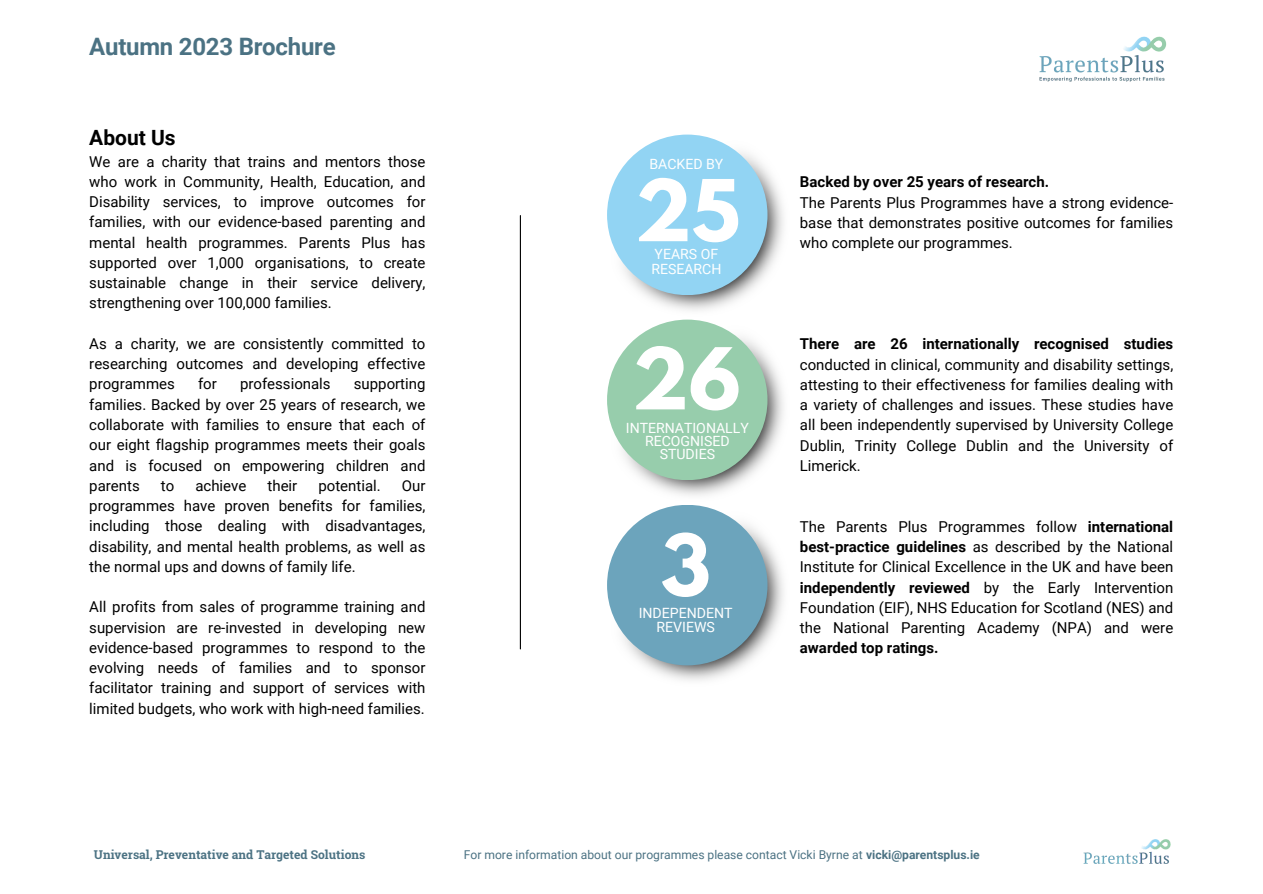
<style>
.page{position:relative;width:1263px;height:894px;background:#fff}
.page>*{position:absolute;margin:0;border:0;box-sizing:border-box;transform-origin:0 0}
.t1{font:700 75.45px "League Spartan";color:#fff}
.t2{font:700 24px "Roboto";letter-spacing:-.01em;color:#4b7283}
.t3{font:700 21px "Roboto";color:#000}
.t4{font:15px/20.2px "Roboto";color:#000;text-align:justify}
.t5{font:700 15px "Roboto";color:#000}
.t6{font:14.1px/15px "Roboto";color:#fff}
.t7{font:12.15px "Roboto";color:#4b7283}
.t8{font:700 12.15px "Roboto Slab";color:#4b7283}
.s1{font-weight:700}
</style>
<div class="page">
<img style="left:1039px;top:36px;width:128px;height:46px">
<img style="left:607px;top:145px;width:177px;height:166px">
<div style="left:607px;top:134px;width:160px;height:161px;background:#92d4f3;border-radius:50%"></div>
<img style="left:607px;top:523px;width:177px;height:158px">
<div style="left:607px;top:504px;width:160px;height:161px;background:#6ca4bc;border-radius:50%"></div>
<img style="left:607px;top:332px;width:177px;height:164px">
<div style="left:607px;top:319px;width:160px;height:161px;background:#97cdac;border-radius:50%"></div>
<hr style="left:520px;top:215px;width:1px;height:433px;background:#000">
<img style="left:1083px;top:839px;width:88px;height:25px">
<p class="t2" style="left:89px;top:33px;width:248px">Autumn 2023 Brochure</p>
<p class="t3" style="left:89px;top:126px;width:88px">About Us</p>
<p class="t4" style="left:89px;top:151px;width:338px">We are a charity that trains and mentors those who work in Community, Health, Education, and Disability services, to improve outcomes for families, with our evidence-based parenting and mental health programmes. Parents Plus has supported over 1,000 organisations, to create sustainable change in their service delivery, strengthening over 100,000 families.</p>
<p class="t4" style="left:89px;top:333px;width:338px">As a charity, we are consistently committed to researching outcomes and developing effective programmes</p>
<p class="t4" style="left:198px;top:374px;width:20px">for</p>
<p class="t4" style="left:240px;top:374px;width:92px">professionals</p>
<p class="t4" style="left:89px;top:374px;width:338px;text-indent:265px">supporting families. Backed by over 25 years of research, we collaborate with families to ensure that each of our eight flagship programmes meets their goals and is focused on empowering children and parents</p>
<p class="t4" style="left:161px;top:475px;width:15px">to</p>
<p class="t4" style="left:195px;top:475px;width:53px">achieve</p>
<p class="t4" style="left:268px;top:475px;width:31px">their</p>
<p class="t4" style="left:318px;top:475px;width:64px">potential.</p>
<p class="t4" style="left:89px;top:475px;width:338px;text-indent:313px">Our programmes have proven benefits for families, including those dealing with disadvantages, disability, and mental health problems, as well as the normal ups and downs of family life.</p>
<p class="t4" style="left:89px;top:597px;width:338px">All profits from sales of programme training and supervision are re-invested in developing new evidence-based programmes to respond to the evolving needs of families and to sponsor facilitator training and support of services with limited budgets, who work with high-need families.</p>
<p class="t6" style="left:649px;top:156px;width:75px">BACKED BY</p>
<p class="t1" style="left:635px;top:173px;width:107px">25</p>
<p class="t6" style="left:651px;top:246px;width:72px">YEARS OF<br>RESEARCH</p>
<p class="t1" style="left:632px;top:341px;width:110px">26</p>
<p class="t6" style="left:645px;top:434px;width:86px;line-height:13.2px;text-align:center">RECOGNISED<br>STUDIES</p>
<p class="t6" style="left:626px;top:420px;width:124px">INTERNATIONALLY</p>
<p class="t1" style="left:661px;top:527px;width:52px">3</p>
<p class="t6" style="left:656px;top:619px;width:60px">REVIEWS</p>
<p class="t6" style="left:639px;top:605px;width:95px">INDEPENDENT</p>
<p class="t5" style="left:800px;top:173px;width:251px">Backed by over 25 years of research.</p>
<p class="t4" style="left:800px;top:192px;width:375px">The Parents Plus Programmes have a strong evidence&shy;base that demonstrates positive outcomes for families who complete our programmes.</p>
<p class="t4" style="left:800px;top:334px;width:375px"><span class="s1">There are 26 internationally recognised studies </span>conducted in clinical, community and disability settings, attesting to their effectiveness for families dealing with a variety of challenges and issues. These studies have all been independently supervised by University College Dublin, Trinity College Dublin and the University of Limerick.</p>
<p class="t4" style="left:800px;top:516px;width:375px">The Parents Plus Programmes follow <span class="s1">international best-practice guidelines</span> as described by the National Institute for Clinical Excellence in the UK and have been <span class="s1">independently reviewed</span> by the Early Intervention Foundation (EIF), NHS Education for Scotland (NES) and the National Parenting Academy (NPA) and were <span class="s1">awarded top ratings.</span></p>
<p class="t8" style="left:94px;top:845px;width:273px">Universal, Preventative and Targeted Solutions</p>
<p class="t7" style="left:464px;top:847px;width:518px">For more information about our programmes please contact Vicki Byrne at <span class="s1">vicki@parentsplus.ie</span></p>
</div>
